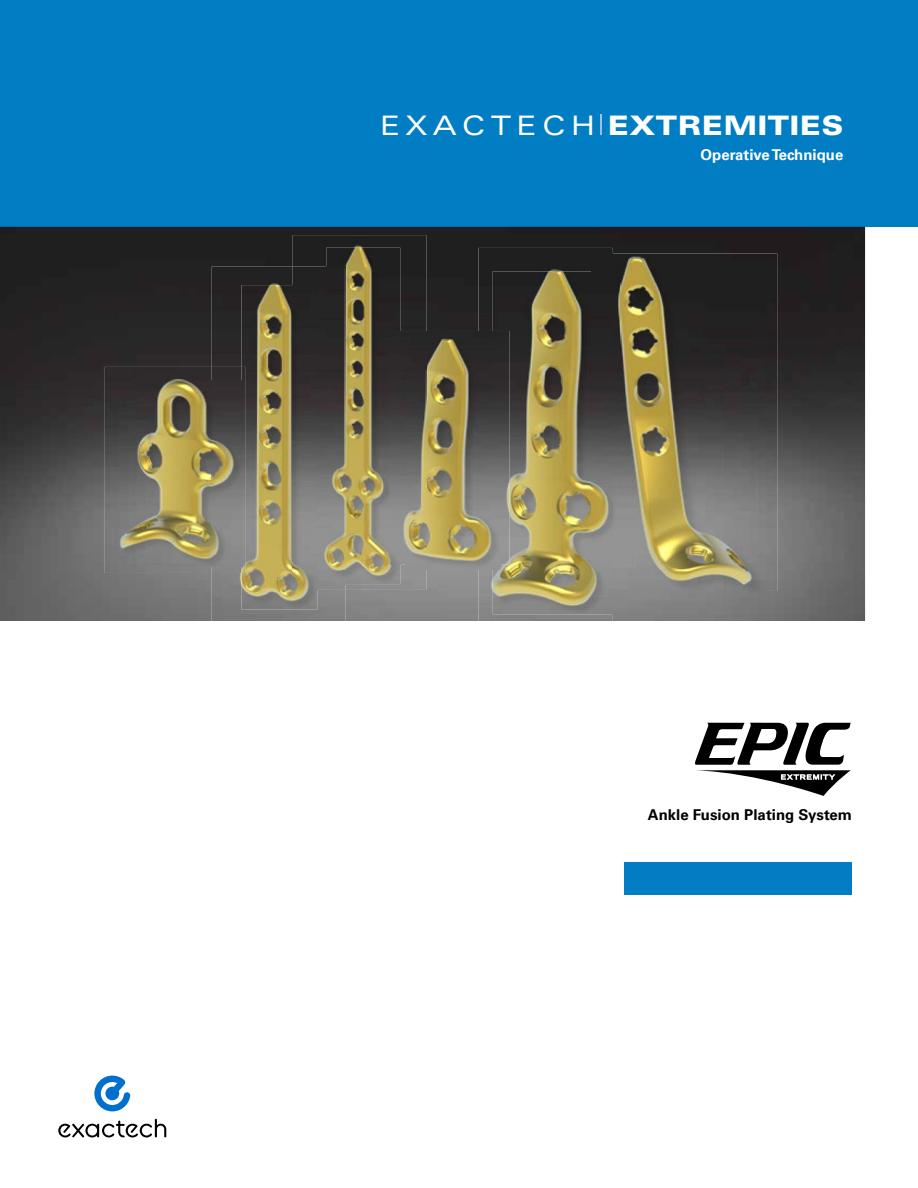
<style>
.page{position:relative;width:918px;height:1188px;background:#fff}
.page>*{position:absolute;margin:0;border:0;box-sizing:border-box;transform-origin:0 0}
.t1{font:900 expanded 27px "Univers LT Std";color:#fff}
.t2{font:700 15px "Univers LT Std";color:#000}
.t3{font:700 15px "Univers LT Std";color:#fff}
.s1{font-weight:400}
</style>
<div class="page">
<div style="left:0;top:0;width:918px;height:227px;background:#007dc3"></div>
<svg style="left:601px;top:114px;width:1px;height:21px"></svg>
<img style="left:0;top:227px;width:865px;height:394px">
<div style="left:624px;top:862px;width:228px;height:32px;background:#007dc3"></div>
<svg style="left:695px;top:723px;width:156px;height:73px"></svg>
<img style="left:105px;top:367px;width:107px;height:206px">
<img style="left:122px;top:381px;width:90px;height:186px">
<img style="left:212px;top:267px;width:133px;height:354px">
<img style="left:242px;top:285px;width:76px;height:325px">
<img style="left:293px;top:235px;width:133px;height:355px">
<img style="left:293px;top:267px;width:52px;height:323px">
<img style="left:293px;top:285px;width:25px;height:305px">
<img style="left:326px;top:248px;width:74px;height:336px">
<img style="left:326px;top:267px;width:19px;height:317px">
<img style="left:406px;top:564px;width:87px;height:5px">
<img style="left:390px;top:331px;width:103px;height:233px">
<img style="left:406px;top:339px;width:20px;height:225px">
<img style="left:493px;top:331px;width:124px;height:283px">
<img style="left:479px;top:248px;width:133px;height:83px">
<img style="left:479px;top:569px;width:133px;height:52px">
<svg style="left:493px;top:564px;width:8px;height:5px"></svg>
<img style="left:493px;top:339px;width:8px;height:225px">
<img style="left:591px;top:253px;width:186px;height:338px">
<svg style="left:58px;top:1119px;width:108px;height:18px"></svg>
<svg style="left:94px;top:1076px;width:36px;height:35px"></svg>
<h1 class="t1" style="left:380px;top:110px;width:465px"><span class="s1">E X A C T E C H</span> EXTREMITIES</h1>
<p class="t3" style="left:701px;top:146px;width:144px">Operative Technique</p>
<p class="t2" style="left:648px;top:806px;width:206px">Ankle Fusion Plating System</p>
</div>
